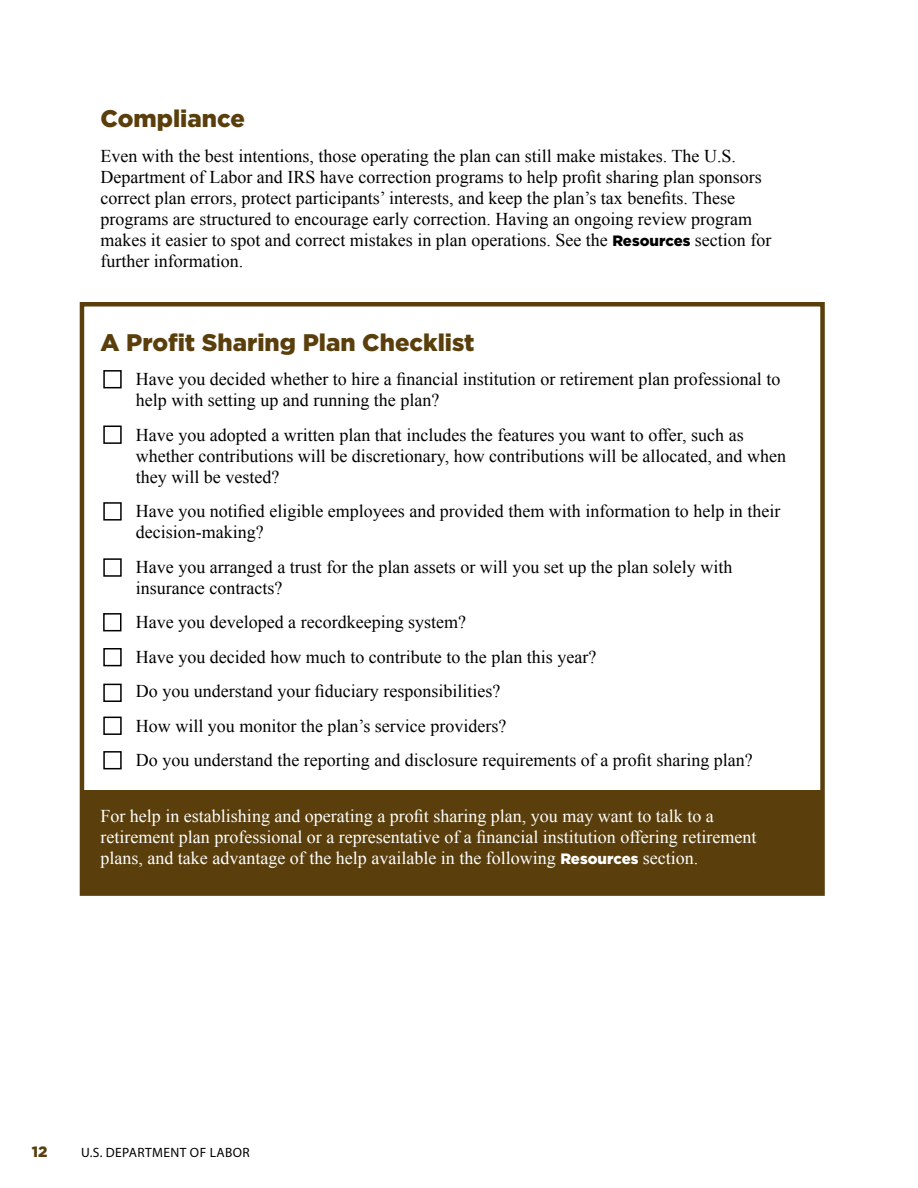
<style>
.page{position:relative;width:918px;height:1188px;background:#fff}
.page>*{position:absolute;margin:0;border:0;box-sizing:border-box;transform-origin:0 0}
.t1{font:900 24px "Gotham";color:#5a3f0c}
.t2{font:18px/21px "Times New Roman";color:#000}
.t3{font:18px/21px "Times New Roman";color:#fff}
.t4{font:900 15px "Gotham";color:#5a3f0c}
.t5{font:13.5px "Myriad Pro";letter-spacing:.03em;color:#000}
.s1{font-family:"Gotham";font-weight:900;font-size:15px}
</style>
<div class="page">
<div style="left:80px;top:302px;width:745px;height:594px;border:4px solid #5a3f0c"></div>
<div style="left:82px;top:790px;width:741px;height:105px;background:#5a3f0c"></div>
<div style="left:103px;top:370px;width:19px;height:18px;border:2px solid #000"></div>
<div style="left:103px;top:426px;width:19px;height:18px;border:2px solid #000"></div>
<div style="left:103px;top:502px;width:19px;height:19px;border:2px solid #000"></div>
<div style="left:103px;top:558px;width:19px;height:19px;border:2px solid #000"></div>
<div style="left:103px;top:613px;width:19px;height:18px;border:2px solid #000"></div>
<div style="left:103px;top:648px;width:19px;height:18px;border:2px solid #000"></div>
<div style="left:103px;top:684px;width:19px;height:18px;border:2px solid #000"></div>
<div style="left:103px;top:717px;width:19px;height:18px;border:2px solid #000"></div>
<div style="left:103px;top:751px;width:19px;height:18px;border:2px solid #000"></div>
<h2 class="t1" style="left:100px;top:102px;width:146px">Compliance</h2>
<p class="t2" style="left:100px;top:145px;width:672px">Even with the best intentions, those operating the plan can still make mistakes. The U.S.<br>Department of Labor and IRS have correction programs to help profit sharing plan sponsors correct plan errors, protect participants’ interests, and keep the plan’s tax benefits. These programs are structured to encourage early correction. Having an ongoing review program makes it easier to spot and correct mistakes in plan operations. See the <span class="s1">Resources</span> section for further information.</p>
<h2 class="t1" style="left:100px;top:326px;width:376px">A Profit Sharing Plan Checklist</h2>
<p class="t2" style="left:136px;top:369px;width:646px">Have you decided whether to hire a financial institution or retirement plan professional to help with setting up and running the plan?</p>
<p class="t2" style="left:136px;top:424px;width:652px">Have you adopted a written plan that includes the features you want to offer, such as whether contributions will be discretionary, how contributions will be allocated, and when they will be vested?</p>
<p class="t2" style="left:136px;top:501px;width:646px">Have you notified eligible employees and provided them with information to help in their decision-making?</p>
<p class="t2" style="left:136px;top:556px;width:598px">Have you arranged a trust for the plan assets or will you set up the plan solely with insurance contracts?</p>
<p class="t2" style="left:136px;top:612px;width:332px">Have you developed a recordkeeping system?</p>
<p class="t2" style="left:136px;top:646px;width:462px">Have you decided how much to contribute to the plan this year?</p>
<p class="t2" style="left:136px;top:681px;width:366px">Do you understand your fiduciary responsibilities?</p>
<p class="t2" style="left:136px;top:715px;width:372px">How will you monitor the plan’s service providers?</p>
<p class="t2" style="left:136px;top:750px;width:618px">Do you understand the reporting and disclosure requirements of a profit sharing plan?</p>
<p class="t3" style="left:100px;top:805px;width:657px">For help in establishing and operating a profit sharing plan, you may want to talk to a retirement plan professional or a representative of a financial institution offering retirement plans, and take advantage of the help available in the following <span class="s1">Resources</span> section.</p>
<p class="t4" style="left:32px;top:1142px;width:17px">12</p>
<p class="t5" style="left:81px;top:1144px;width:170px">U.S. DEPARTMENT OF LABOR</p>
</div>
